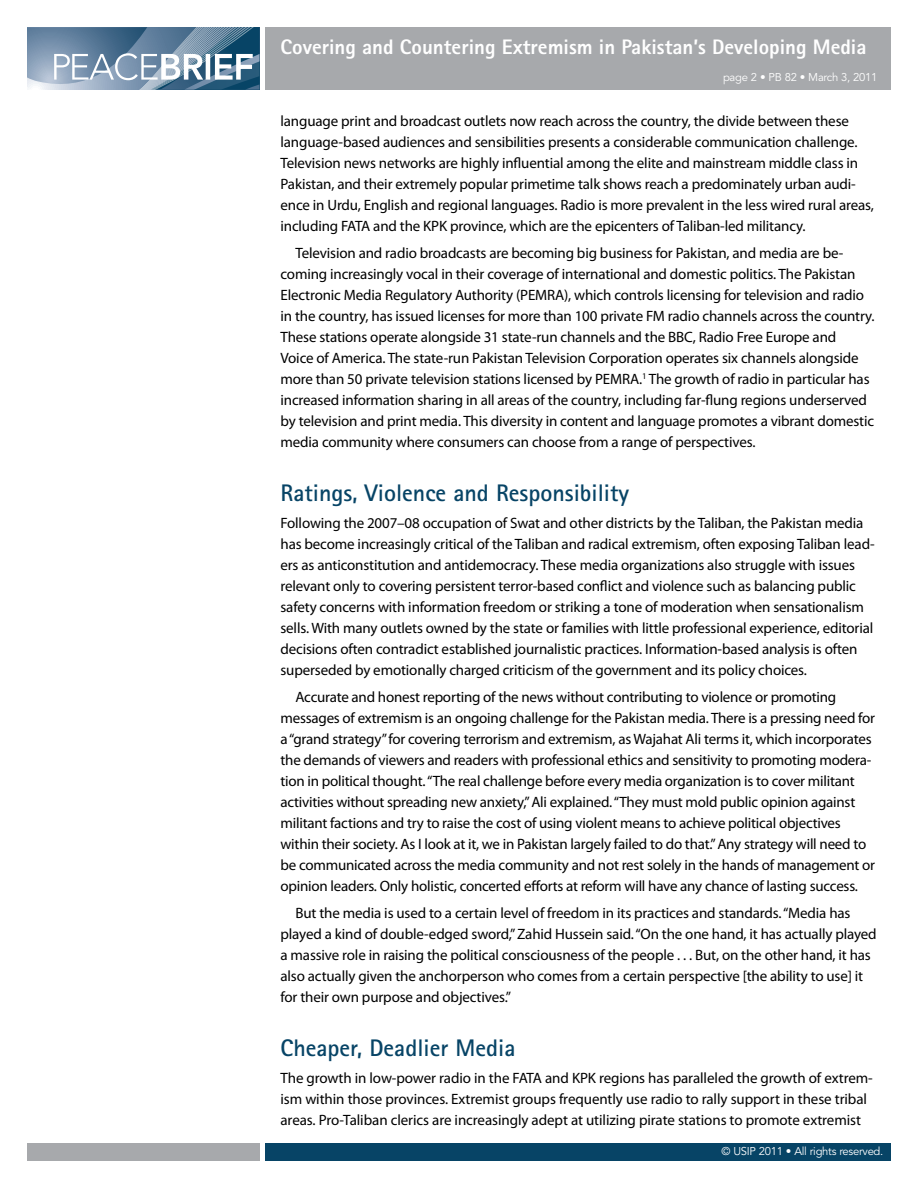
<style>
.page{position:relative;width:918px;height:1188px;background:#fff}
.page>*{position:absolute;margin:0;border:0;box-sizing:border-box;transform-origin:0 0}
.t1{font:700 24px "Rotis Sans Serif";color:#074466}
.t2{font:800 21px "Rotis Sans Serif";color:#fff}
.t3{font:15px/21px "Myriad Pro";letter-spacing:-.01em;color:#000}
.t4{font:11.25px "Avenir LT Std";letter-spacing:-.025em;color:#fff}
</style>
<div class="page">
<div style="left:265px;top:1143px;width:626px;height:18px;background:#074466"></div>
<div style="left:27px;top:1143px;width:233px;height:18px;background:#a7a9ac"></div>
<div style="left:265px;top:27px;width:626px;height:63px;background:#a7a9ac"></div>
<svg style="left:27px;top:27px;width:233px;height:63px;background:#7994ac"></svg>
<h2 class="t2" style="left:280px;top:34px;width:587px">Covering and Countering Extremism in Pakistan’s Developing Media</h2>
<p class="t4" style="left:723px;top:71px;width:156px">page 2 • PB 82 • March 3, 2011</p>
<p class="t3" style="left:280px;top:110px;width:595px">language print and broadcast outlets now reach across the country, the divide between these language-based audiences and sensibilities presents a considerable communication challenge.<br>Television news networks are highly influential among the elite and mainstream middle class in Pakistan, and their extremely popular primetime talk shows reach a predominately urban audi&shy;ence in Urdu, English and regional languages. Radio is more prevalent in the less wired rural areas, including FATA and the KPK province, which are the epicenters of Taliban-led militancy.</p>
<p class="t3" style="left:280px;top:242px;width:596px;text-indent:15px">Television and radio broadcasts are becoming big business for Pakistan, and media are be&shy;coming increasingly vocal in their coverage of international and domestic politics. The Pakistan Electronic Media Regulatory Authority (PEMRA), which controls licensing for television and radio in the country, has issued licenses for more than 100 private FM radio channels across the country.<br>These stations operate alongside 31 state-run channels and the BBC, Radio Free Europe and<br>Voice of America. The state-run Pakistan Television Corporation operates six channels alongside more than 50 private television stations licensed by PEMRA.<sup>1</sup> The growth of radio in particular has increased information sharing in all areas of the country, including far-flung regions underserved by television and print media. This diversity in content and language promotes a vibrant domestic media community where consumers can choose from a range of perspectives.</p>
<h1 class="t1" style="left:280px;top:478px;width:350px">Ratings, Violence and Responsibility</h1>
<p class="t3" style="left:280px;top:512px;width:596px">Following the 2007–08 occupation of Swat and other districts by the Taliban, the Pakistan media has become increasingly critical of the Taliban and radical extremism, often exposing Taliban lead&shy;ers as anticonstitution and antidemocracy. These media organizations also struggle with issues relevant only to covering persistent terror-based conflict and violence such as balancing public safety concerns with information freedom or striking a tone of moderation when sensationalism sells. With many outlets owned by the state or families with little professional experience, editorial decisions often contradict established journalistic practices. Information-based analysis is often superseded by emotionally charged criticism of the government and its policy choices.</p>
<p class="t3" style="left:280px;top:686px;width:596px;text-indent:15px">Accurate and honest reporting of the news without contributing to violence or promoting messages of extremism is an ongoing challenge for the Pakistan media. There is a pressing need for a “grand strategy” for covering terrorism and extremism, as Wajahat Ali terms it, which incorporates the demands of viewers and readers with professional ethics and sensitivity to promoting modera&shy;tion in political thought. “The real challenge before every media organization is to cover militant activities without spreading new anxiety,” Ali explained. “They must mold public opinion against militant factions and try to raise the cost of using violent means to achieve political objectives within their society. As I look at it, we in Pakistan largely failed to do that.” Any strategy will need to be communicated across the media community and not rest solely in the hands of management or opinion leaders. Only holistic, concerted efforts at reform will have any chance of lasting success.</p>
<p class="t3" style="left:280px;top:902px;width:598px;text-indent:15px">But the media is used to a certain level of freedom in its practices and standards. “Media has played a kind of double-edged sword,” Zahid Hussein said. “On the one hand, it has actually played a massive role in raising the political consciousness of the people . . . But, on the other hand, it has also actually given the anchorperson who comes from a certain perspective [the ability to use] it for their own purpose and objectives.”</p>
<h1 class="t1" style="left:280px;top:1033px;width:237px">Cheaper, Deadlier Media</h1>
<p class="t3" style="left:280px;top:1067px;width:594px">The growth in low-power radio in the FATA and KPK regions has paralleled the growth of extrem&shy;ism within those provinces. Extremist groups frequently use radio to rally support in these tribal areas. Pro-Taliban clerics are increasingly adept at utilizing pirate stations to promote extremist</p>
<p class="t4" style="left:722px;top:1145px;width:163px">© USIP 2011 • All rights reserved.</p>
</div>
